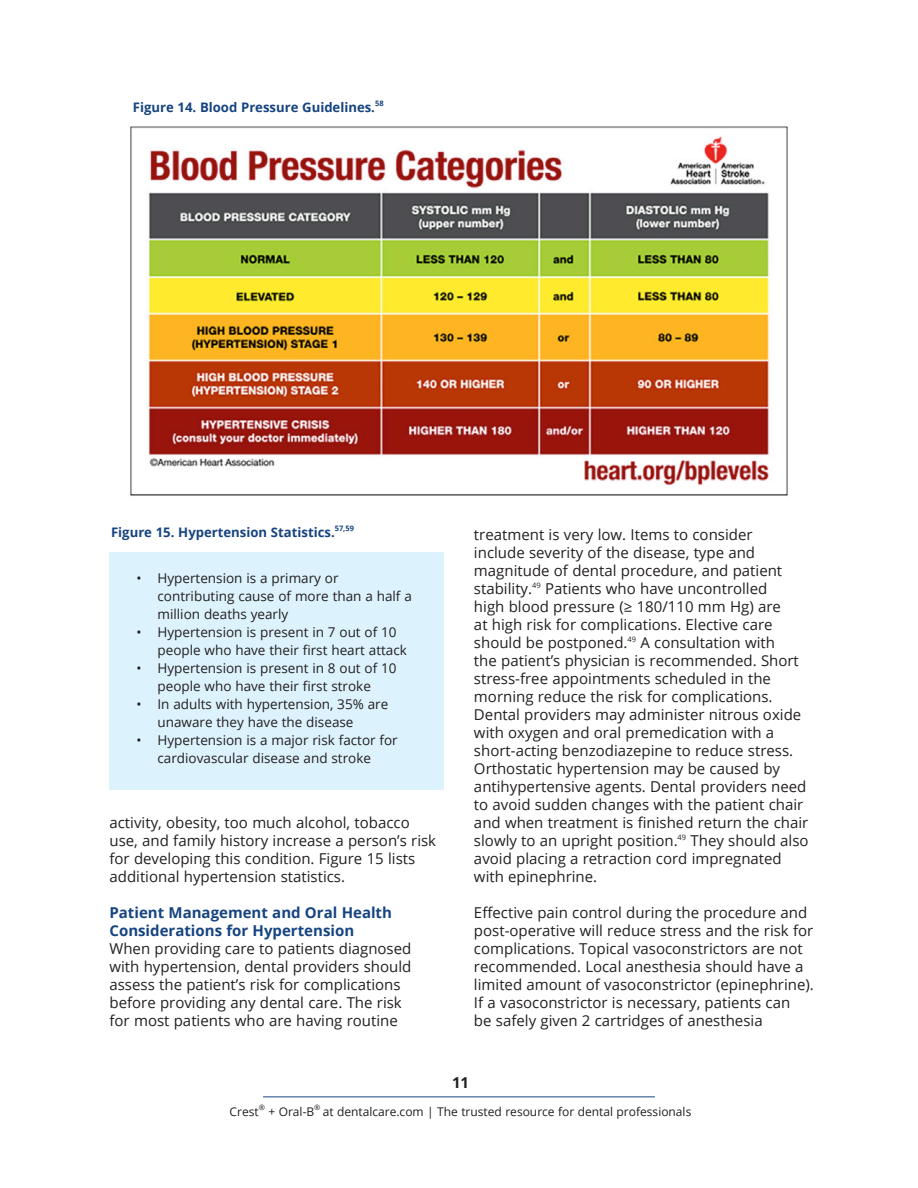
<style>
.page{position:relative;width:918px;height:1188px;background:#fff}
.page>*{position:absolute;margin:0;border:0;box-sizing:border-box;transform-origin:0 0}
.Main_Body{font:15px/18px "Open Sans";color:#231f20}
.Main_Body-2{font:700 15px/18px "Open Sans";color:#164481}
.t1{font:700 15px "Open Sans";color:#231f20}
.bullets{font:13.5px/18px "Open Sans";color:#231f20}
.Figure{font:700 13.2px "Open Sans";color:#164481}
.t2{font:12px "Open Sans";color:#231f20}
.Figure-2{font:700 7.5px "Open Sans";color:#164481}
.t3{font:7.5px "Open Sans";color:#231f20}
</style>
<div class="page">
<hr style="left:263px;top:1096px;width:392px;height:1px;background:#164481">
<img style="left:130px;top:126px;width:658px;height:370px">
<div style="left:110px;top:552px;width:334px;height:238px;background:#dcf2fc"></div>
<p class="Figure" style="left:133px;top:97px;width:244px">Figure 14. Blood Pressure Guidelines.</p>
<p class="Figure-2" style="left:375px;top:98px;width:10px">58</p>
<p class="Figure" style="left:111px;top:522px;width:225px">Figure 15. Hypertension Statistics.</p>
<p class="Figure-2" style="left:335px;top:523px;width:21px">57,59</p>
<p class="bullets" style="left:157px;top:568px;width:256px;text-indent:-21px">• Hypertension is a primary or contributing cause of more than a half a million deaths yearly</p>
<p class="bullets" style="left:157px;top:622px;width:251px;text-indent:-21px">• Hypertension is present in 7 out of 10 people who have their first heart attack</p>
<p class="bullets" style="left:136px;top:658px;width:262px;text-align:center">• Hypertension is present in 8 out of 10 people who have their first stroke</p>
<p class="bullets" style="left:157px;top:694px;width:232px;text-indent:-21px">• In adults with hypertension, 35% are unaware they have the disease</p>
<p class="bullets" style="left:136px;top:730px;width:263px;text-align:center">• Hypertension is a major risk factor for cardiovascular disease and stroke</p>
<p class="Main_Body" style="left:109px;top:813px;width:328px">activity, obesity, too much alcohol, tobacco use, and family history increase a person’s risk for developing this condition. Figure 15 lists additional hypertension statistics.</p>
<p class="Main_Body-2" style="left:109px;top:903px;width:284px">Patient Management and Oral Health<br>Considerations for Hypertension</p>
<p class="Main_Body" style="left:109px;top:939px;width:303px">When providing care to patients diagnosed with hypertension, dental providers should assess the patient’s risk for complications before providing any dental care. The risk for most patients who are having routine</p>
<p class="Main_Body" style="left:474px;top:525px;width:336px">treatment is very low. Items to consider<br>include severity of the disease, type and magnitude of dental procedure, and patient stability.<sup>49</sup> Patients who have uncontrolled<br>high blood pressure (≥ 180/110 mm Hg) are<br>at high risk for complications. Elective care should be postponed.<sup>49</sup> A consultation with<br>the patient’s physician is recommended. Short stress-free appointments scheduled in the morning reduce the risk for complications.<br>Dental providers may administer nitrous oxide with oxygen and oral premedication with a short-acting benzodiazepine to reduce stress.<br>Orthostatic hypertension may be caused by antihypertensive agents. Dental providers need to avoid sudden changes with the patient chair and when treatment is finished return the chair slowly to an upright position.<sup>49</sup> They should also avoid placing a retraction cord impregnated with epinephrine.</p>
<p class="Main_Body" style="left:474px;top:903px;width:341px">Effective pain control during the procedure and post-operative will reduce stress and the risk for complications. Topical vasoconstrictors are not recommended. Local anesthesia should have a limited amount of vasoconstrictor (epinephrine).<br>If a vasoconstrictor is necessary, patients can<br>be safely given 2 cartridges of anesthesia</p>
<p class="t1" style="left:452px;top:1072px;width:19px">11</p>
<p class="t2" style="left:230px;top:1103px;width:31px">Crest</p>
<p class="t3" style="left:259px;top:1102px;width:8px">®</p>
<p class="t2" style="left:268px;top:1103px;width:47px">+ Oral-B</p>
<p class="t3" style="left:314px;top:1102px;width:8px">®</p>
<p class="t2" style="left:323px;top:1103px;width:370px">at dentalcare.com | The trusted resource for dental professionals</p>
</div>
